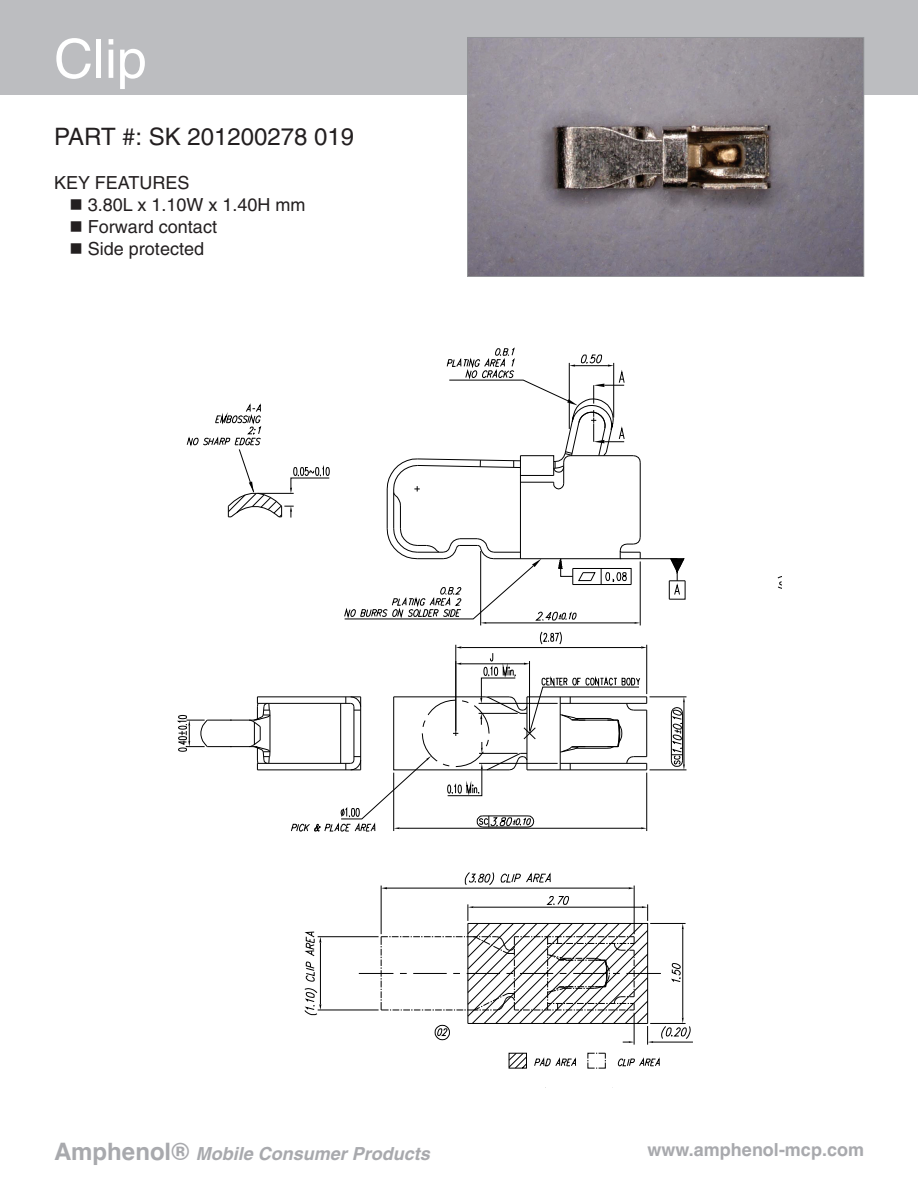
<style>
.page{position:relative;width:918px;height:1188px;background:#fff}
.page>*{position:absolute;margin:0;border:0;box-sizing:border-box;transform-origin:0 0}
.t1{font:54px "Helvetica";color:#fff}
.t2{font:24px "Helvetica";color:#231f20}
.t3{font:18px/22px "Helvetica";color:#231f20}
.t4{font:italic 700 18px "Helvetica";color:#a8a9ad}
.t5{font:700 18px "Helvetica";color:#a8a9ad}
.s1{font-style:normal;font-size:24px}
</style>
<div class="page">
<div style="left:0;top:0;width:918px;height:94px;background:#bcbdc0"></div>
<hr style="left:640px;top:562px;width:1px;height:63px;background:#000">
<hr style="left:480px;top:551px;width:1px;height:74px;background:#000">
<svg style="left:669px;top:558px;width:17px;height:42px"></svg>
<hr style="left:640px;top:558px;width:37px;height:1px;background:#000">
<hr style="left:650px;top:770px;width:36px;height:1px;background:#000">
<hr style="left:650px;top:697px;width:36px;height:1px;background:#000">
<svg style="left:777px;top:576px;width:5px;height:13px"></svg>
<svg style="left:344px;top:347px;width:297px;height:277px"></svg>
<svg style="left:186px;top:403px;width:144px;height:115px"></svg>
<svg style="left:671px;top:697px;width:14px;height:73px"></svg>
<hr style="left:257px;top:770px;width:104px;height:1px;background:#000">
<hr style="left:257px;top:763px;width:94px;height:1px;background:#000">
<hr style="left:257px;top:703px;width:94px;height:1px;background:#000">
<hr style="left:257px;top:697px;width:104px;height:1px;background:#000">
<svg style="left:291px;top:631px;width:356px;height:201px"></svg>
<svg style="left:177px;top:697px;width:94px;height:73px"></svg>
<svg style="left:311px;top:875px;width:382px;height:213px"></svg>
<hr style="left:359px;top:973px;width:34px;height:1px;background:#000">
<hr style="left:626px;top:973px;width:35px;height:1px;background:#000">
<hr style="left:381px;top:886px;width:1px;height:48px;background:#000">
<hr style="left:634px;top:886px;width:1px;height:48px;background:#000">
<hr style="left:387px;top:888px;width:242px;height:1px;background:#000">
<svg style="left:381px;top:887px;width:6px;height:2px"></svg>
<svg style="left:465px;top:872px;width:29px;height:14px"></svg>
<svg style="left:501px;top:872px;width:50px;height:11px"></svg>
<svg style="left:587px;top:1053px;width:19px;height:16px"></svg>
<svg style="left:508px;top:1052px;width:19px;height:17px"></svg>
<svg style="left:534px;top:1057px;width:42px;height:10px"></svg>
<svg style="left:618px;top:1057px;width:42px;height:10px"></svg>
<hr style="left:653px;top:1042px;width:40px;height:1px;background:#000">
<hr style="left:650px;top:1023px;width:36px;height:1px;background:#000">
<hr style="left:650px;top:923px;width:36px;height:1px;background:#000">
<hr style="left:682px;top:929px;width:1px;height:89px;background:#000">
<svg style="left:661px;top:1018px;width:30px;height:21px"></svg>
<svg style="left:671px;top:963px;width:10px;height:19px"></svg>
<hr style="left:318px;top:1010px;width:61px;height:1px;background:#000">
<hr style="left:318px;top:936px;width:61px;height:1px;background:#000">
<hr style="left:320px;top:943px;width:1px;height:61px;background:#000">
<svg style="left:304px;top:988px;width:17px;height:27px"></svg>
<svg style="left:304px;top:931px;width:17px;height:51px"></svg>
<svg style="left:381px;top:896px;width:272px;height:149px"></svg>
<img style="left:469px;top:39px;width:393px;height:236px">
<div style="left:467px;top:37px;width:397px;height:240px;border:1px solid #939598"></div>
<h1 class="t1" style="left:54px;top:28px;width:94px">Clip</h1>
<h2 class="t2" style="left:54px;top:122px;width:302px">PART #: SK 201200278 019</h2>
<p class="t3" style="left:88px;top:171px;width:219px;text-indent:-34px">KEY FEATURES<br>3.80L x 1.10W x 1.40H mm<br>Forward contact<br>Side protected</p>
<p class="t4" style="left:54px;top:1143px;width:382px"><span class="s1">A m p h e n o l ®</span> Mobile ConsumerProducts</p>
<p class="t5" style="left:648px;top:1135px;width:218px">www.amphenol-mcp.com</p>
</div>
